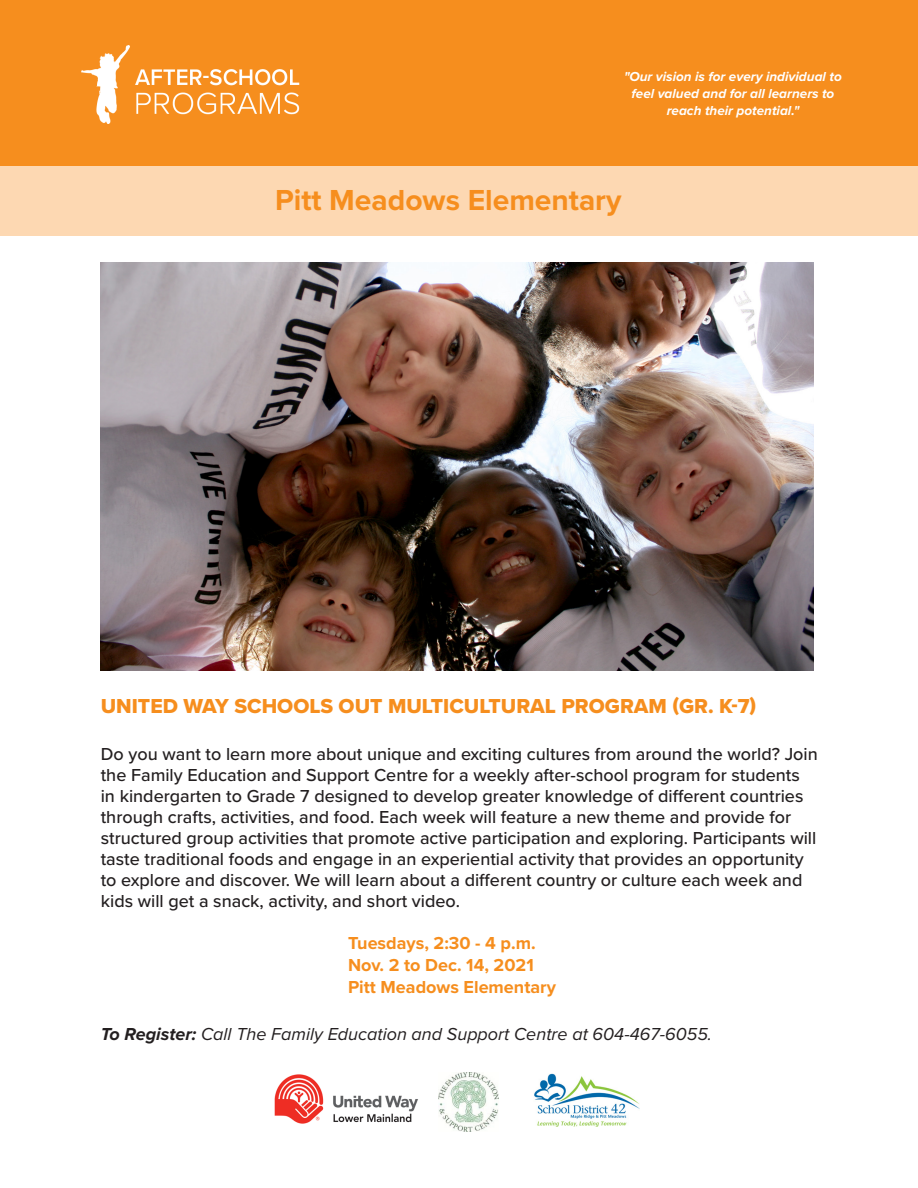
<style>
.page{position:relative;width:918px;height:1188px;background:#fff}
.page>*{position:absolute;margin:0;border:0;box-sizing:border-box;transform-origin:0 0}
.t1{font:700 30px "Proxima Nova";color:#f68e1e}
.t2{font:21px "Proxima Nova Extrabld";color:#f68e1e}
.t3{font:500 18px/21px "Proxima Nova";color:#231f20}
.t4{font:italic 18px "Proxima Nova";color:#231f20}
.t5{font:700 18px "Proxima Nova";color:#f68e1e}
.t6{font:italic 700 13.5px "Proxima Nova";color:#fff}
.s1{font-weight:700}
</style>
<div class="page">
<div style="left:0;top:0;width:918px;height:167px;background:#f68e1e"></div>
<img style="left:81px;top:45px;width:219px;height:78px">
<div style="left:0;top:167px;width:918px;height:69px;background:#fdd8b2"></div>
<img style="left:274px;top:1074px;width:144px;height:50px">
<img style="left:439px;top:1072px;width:59px;height:60px">
<img style="left:534px;top:1073px;width:105px;height:54px">
<img style="left:101px;top:263px;width:713px;height:407px">
<p class="t6" style="left:624px;top:68px;width:219px">"Our vision is for every individual to</p>
<p class="t6" style="left:632px;top:86px;width:204px">feel valued and for all learners to</p>
<p class="t6" style="left:667px;top:103px;width:134px">reach their potential."</p>
<p class="t1" style="left:275px;top:183px;width:348px">Pitt Meadows Elementary</p>
<p class="t2" style="left:101px;top:693px;width:657px">UNITED WAY SCHOOLS OUT MULTICULTURAL PROGRAM (GR. K-7)</p>
<p class="t3" style="left:101px;top:744px;width:719px">Do you want to learn more about unique and exciting cultures from around the world? Join the Family Education and Support Centre for a weekly after-school program for students in kindergarten to Grade 7 designed to develop greater knowledge of different countries through crafts, activities, and food. Each week will feature a new theme and provide for structured group activities that promote active participation and exploring. Participants will taste traditional foods and engage in an experiential activity that provides an opportunity to explore and discover. We will learn about a different country or culture each week and kids will get a snack, activity, and short video.</p>
<p class="t5" style="left:348px;top:933px;width:189px">Tuesdays, 2:30 - 4 p.m.</p>
<p class="t5" style="left:348px;top:954px;width:187px">Nov. 2 to Dec. 14, 2021</p>
<p class="t5" style="left:348px;top:976px;width:209px">Pitt Meadows Elementary</p>
<p class="t4" style="left:101px;top:1023px;width:613px"><span class="s1">To Register:</span> Call The Family Education and Support Centre at 604-467-6055.</p>
</div>
